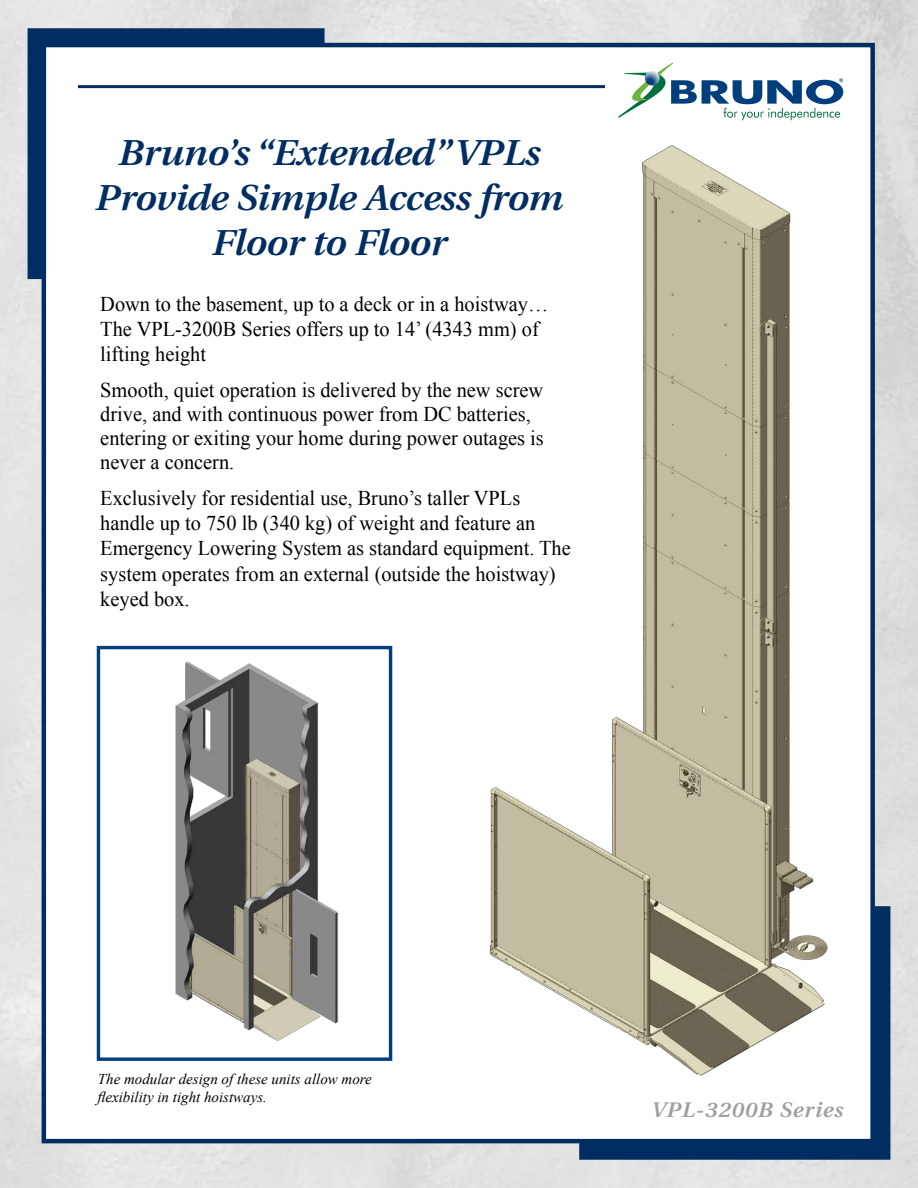
<style>
.page{position:relative;width:918px;height:1188px;background:#fff}
.page>*{position:absolute;margin:0;border:0;box-sizing:border-box;transform-origin:0 0}
.t1{font:italic 600 36px/45px "Utopia";letter-spacing:-.01em;color:#002d62;text-align:center;scale:1.07 1}
.t2{font:21px/25.2px "Times New Roman";color:#000}
.t3{font:italic 600 21px "Utopia";letter-spacing:.035em;color:#9d9fa2;scale:1.07 1}
.t4{font:italic 15px/18px "Times New Roman";color:#000}
</style>
<div class="page">
<img style="left:0;top:0;width:918px;height:1188px">
<div style="left:28px;top:28px;width:297px;height:251px;background:#002d62"></div>
<div style="left:44px;top:45px;width:829px;height:1096px;background:#fff"></div>
<svg style="left:579px;top:906px;width:311px;height:254px"></svg>
<img style="left:489px;top:145px;width:367px;height:950px">
<img style="left:175px;top:661px;width:164px;height:380px">
<div style="left:97px;top:646px;width:295px;height:415px;border:3px solid #003e7e"></div>
<svg style="left:618px;top:62px;width:225px;height:58px"></svg>
<hr style="left:78px;top:85px;width:527px;height:3px;background:#002d62">
<h1 class="t1" style="left:95px;top:131px;width:439px">Bruno’s “Extended” VPLs<br>Provide Simple Access from<br>Floor to Floor</h1>
<p class="t2" style="left:100px;top:291px;width:450px">Down to the basement, up to a deck or in a hoistway…<br>The VPL-3200B Series offers up to 14’ (4343 mm) of lifting height</p>
<p class="t2" style="left:100px;top:378px;width:445px;line-height:24px">Smooth, quiet operation is delivered by the new screw drive, and with continuous power from DC batteries, entering or exiting your home during power outages is never a concern.</p>
<p class="t2" style="left:100px;top:485px;width:472px">Exclusively for residential use, Bruno’s taller VPLs handle up to 750 lb (340 kg) of weight and feature an Emergency Lowering System as standard equipment. The system operates from an external (outside the hoistway) keyed box.</p>
<p class="t4" style="left:98px;top:1070px;width:276px">The modular design of these units allow more flexibility in tight hoistways.</p>
<p class="t3" style="left:651px;top:1098px;width:181px">VPL-3200B Series</p>
</div>
